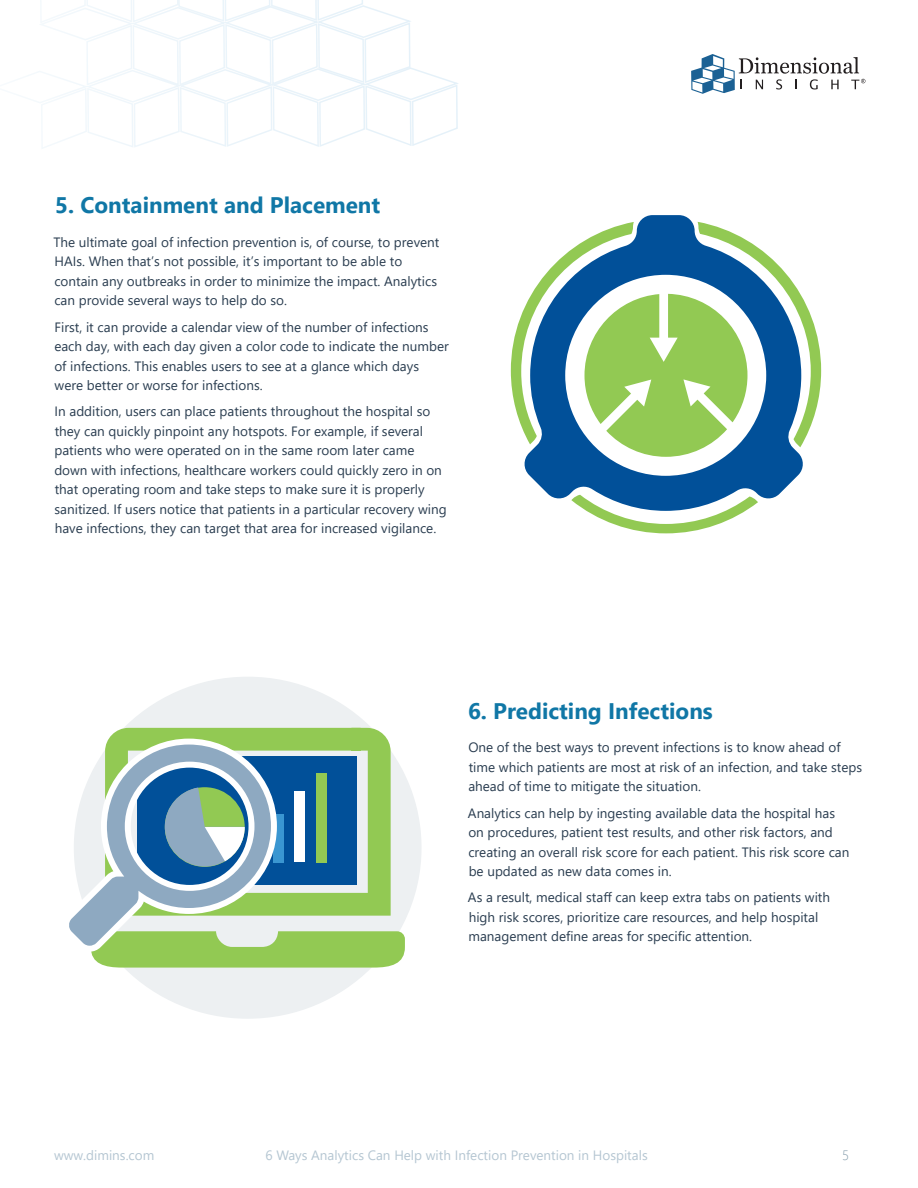
<style>
.page{position:relative;width:918px;height:1188px;background:#fff}
.page>*{position:absolute;margin:0;border:0;box-sizing:border-box;transform-origin:0 0}
.Project{font:700 22.5px "Segoe UI";color:#1077a6}
.Body_1{font:13.5px/19.5px "Segoe UI";color:#2a3d50}
.t1{font:13.5px "Segoe UI";color:#b5c6d2}
.t2{font:300 13.5px "Segoe UI";color:#7f98a8}
</style>
<div class="page">
<svg style="left:124px;top:677px;width:297px;height:342px;fill:#edf0f2"></svg>
<svg style="left:511px;top:222px;width:310px;height:311px"></svg>
<svg style="left:585px;top:294px;width:162px;height:163px"></svg>
<svg style="left:91px;top:728px;width:314px;height:240px;background:#aed584"></svg>
<div style="left:137px;top:757px;width:220px;height:128px;background:#015099"></div>
<div style="left:273px;top:814px;width:11px;height:48px;background:#3a96d1"></div>
<div style="left:295px;top:792px;width:10px;height:70px;background:#fff"></div>
<div style="left:316px;top:773px;width:10px;height:89px;background:#92c953"></div>
<svg style="left:69px;top:739px;width:208px;height:213px"></svg>
<svg style="left:691px;top:54px;width:174px;height:40px"></svg>
<svg style="left:28px;top:0;width:430px;height:149px"></svg>
<p class="Project" style="left:55px;top:184px;width:327px">5. Containment and Placement</p>
<p class="Body_1" style="left:53px;top:231px;width:388px">The ultimate goal of infection prevention is, of course, to prevent HAIs. When that’s not possible, it’s important to be able to contain any outbreaks in order to minimize the impact. Analytics can provide several ways to help do so.</p>
<p class="Body_1" style="left:54px;top:316px;width:396px">First, it can provide a calendar view of the number of infections each day, with each day given a color code to indicate the number of infections. This enables users to see at a glance which days were better or worse for infections.</p>
<p class="Body_1" style="left:54px;top:401px;width:394px">In addition, users can place patients throughout the hospital so they can quickly pinpoint any hotspots. For example, if several patients who were operated on in the same room later came down with infections, healthcare workers could quickly zero in on that operating room and take steps to make sure it is properly sanitized. If users notice that patients in a particular recovery wing have infections, they can target that area for increased vigilance.</p>
<p class="Project" style="left:468px;top:690px;width:246px">6. Predicting Infections</p>
<p class="Body_1" style="left:468px;top:737px;width:395px">One of the best ways to prevent infections is to know ahead of time which patients are most at risk of an infection, and take steps ahead of time to mitigate the situation.</p>
<p class="Body_1" style="left:468px;top:802px;width:383px">Analytics can help by ingesting available data the hospital has on procedures, patient test results, and other risk factors, and creating an overall risk score for each patient. This risk score can be updated as new data comes in.</p>
<p class="Body_1" style="left:468px;top:887px;width:364px">As a result, medical staff can keep extra tabs on patients with high risk scores, prioritize care resources, and help hospital management define areas for specific attention.</p>
<p class="t1" style="left:54px;top:1142px;width:102px">www.dimins.com</p>
<p class="t1" style="left:265px;top:1142px;width:384px">6 Ways Analytics Can Help with Infection Prevention in Hospitals</p>
<p class="t2" style="left:842px;top:1142px;width:8px">5</p>
</div>
